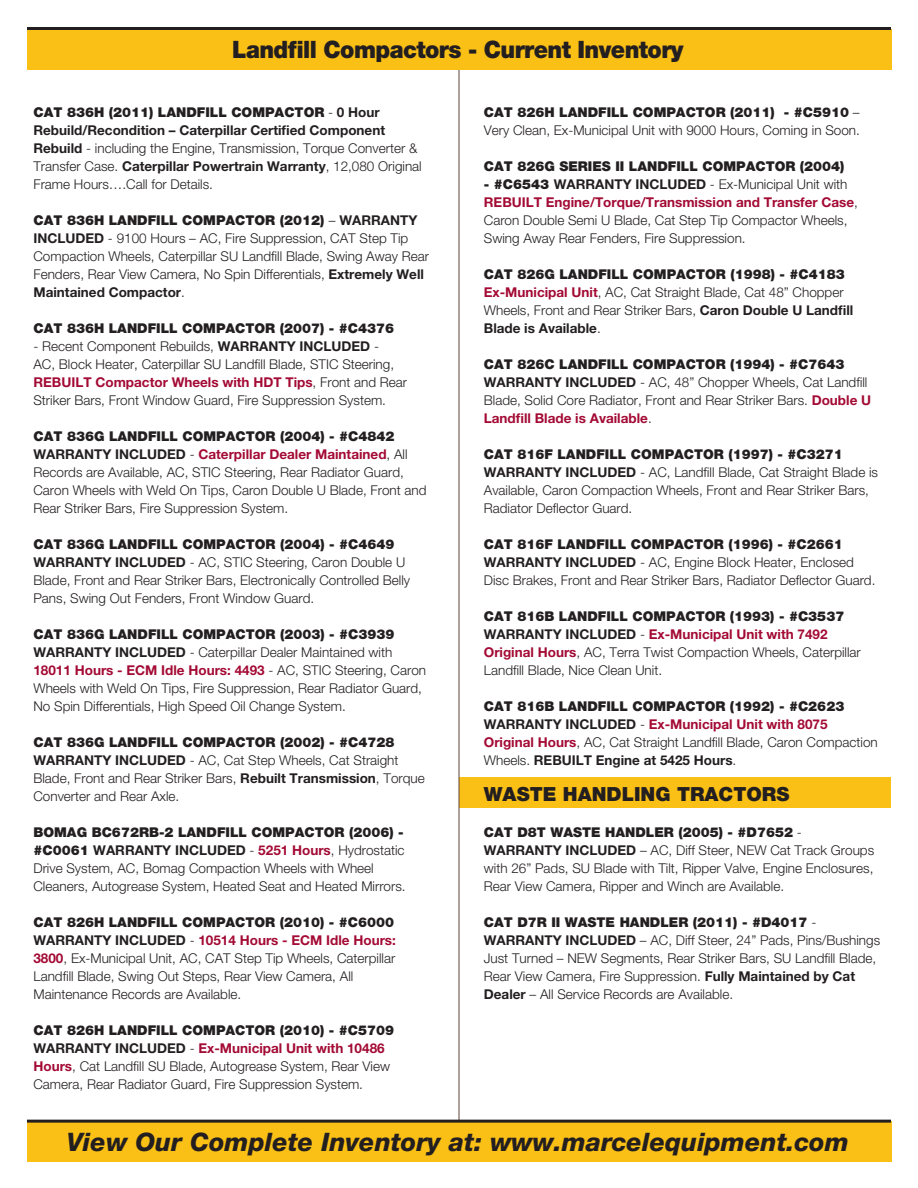
<style>
.page{position:relative;width:918px;height:1188px;background:#fff}
.page>*{position:absolute;margin:0;border:0;box-sizing:border-box;transform-origin:0 0}
.t1{font:italic 800 25.5px "Helvetica Neue LT Std";color:#231f20}
.t2{font:900 24px "Helvetica Neue LT Std";letter-spacing:-.025em;color:#231f20;scale:.95 1}
.t3{font:900 19.5px "Helvetica Neue LT Std";color:#231f20}
.t4{font:300 13.5px/18px "Helvetica Neue LT Std";color:#231f20}
.t5{font:900 13.5px "Helvetica Neue LT Std";color:#231f20}
.s1{font-weight:900}
.s2{font-weight:700}
.s3{font-weight:700;color:#a30a34}
</style>
<div class="page">
<div style="left:459px;top:778px;width:432px;height:30px;background:#fbc016"></div>
<hr style="left:459px;top:67px;width:1px;height:1054px;background:#63423b">
<div style="left:27px;top:1122px;width:864px;height:40px;background:#fbc016"></div>
<hr style="left:27px;top:1120px;width:864px;height:3px;background:#231f20">
<div style="left:27px;top:29px;width:864px;height:40px;background:#fbc016"></div>
<hr style="left:27px;top:27px;width:864px;height:3px;background:#231f20">
<h2 class="t2" style="left:232px;top:35px;width:477px">Landfill Compactors - Current Inventory</h2>
<p class="t4" style="left:33px;top:103px;width:390px"><span class="s1">CAT 836H (2011) LANDFILL COMPACTOR</span> - <span class="s2">0 Hour Rebuild/Recondition – Caterpillar Certified Component Rebuild</span> - including the Engine, Transmission, Torque Converter &amp; Transfer Case. <span class="s2">Caterpillar Powertrain Warranty</span>, 12,080 Original Frame Hours….Call for Details.</p>
<p class="t4" style="left:33px;top:211px;width:397px"><span class="s1">CAT 836H LANDFILL COMPACTOR (2012)</span> – <span class="s2">WARRANTY INCLUDED</span> - 9100 Hours – AC, Fire Suppression, CAT Step Tip Compaction Wheels, Caterpillar SU Landfill Blade, Swing Away Rear Fenders, Rear View Camera, No Spin Differentials, <span class="s2">Extremely Well Maintained Compactor</span>.</p>
<p class="t5" style="left:33px;top:320px;width:362px">CAT 836H LANDFILL COMPACTOR (2007) - #C4376</p>
<p class="t4" style="left:33px;top:337px;width:375px">- Recent Component Rebuilds, <span class="s2">WARRANTY INCLUDED</span> -<br>AC, Block Heater, Caterpillar SU Landfill Blade, STIC Steering, <span class="s3">REBUILT Compactor Wheels with HDT Tips</span>, Front and Rear Striker Bars, Front Window Guard, Fire Suppression System.</p>
<p class="t4" style="left:33px;top:427px;width:395px"><span class="s1">CAT 836G LANDFILL COMPACTOR (2004) - #C4842<br></span><span class="s2">WARRANTY INCLUDED</span> - <span class="s3">Caterpillar Dealer Maintained</span>, All Records are Available, AC, STIC Steering, Rear Radiator Guard, Caron Wheels with Weld On Tips, Caron Double U Blade, Front and Rear Striker Bars, Fire Suppression System.</p>
<p class="t4" style="left:33px;top:535px;width:378px"><span class="s1">CAT 836G LANDFILL COMPACTOR (2004) - #C4649<br></span><span class="s2">WARRANTY INCLUDED</span> - AC, STIC Steering, Caron Double U Blade, Front and Rear Striker Bars, Electronically Controlled Belly Pans, Swing Out Fenders, Front Window Guard.</p>
<p class="t4" style="left:33px;top:625px;width:394px"><span class="s1">CAT 836G LANDFILL COMPACTOR (2003) - #C3939<br></span><span class="s2">WARRANTY INCLUDED</span> - Caterpillar Dealer Maintained with <span class="s3">18011 Hours - ECM Idle Hours: 4493</span> - AC, STIC Steering, Caron Wheels with Weld On Tips, Fire Suppression, Rear Radiator Guard, No Spin Differentials, High Speed Oil Change System.</p>
<p class="t4" style="left:33px;top:733px;width:393px"><span class="s1">CAT 836G LANDFILL COMPACTOR (2002) - #C4728<br></span><span class="s2">WARRANTY INCLUDED</span> - AC, Cat Step Wheels, Cat Straight Blade, Front and Rear Striker Bars, <span class="s2">Rebuilt Transmission</span>, Torque Converter and Rear Axle.</p>
<p class="t4" style="left:33px;top:823px;width:374px"><span class="s1">BOMAG BC672RB-2 LANDFILL COMPACTOR (2006) - #C0061</span> <span class="s2">WARRANTY INCLUDED</span> - <span class="s3">5251 Hours</span>, Hydrostatic Drive System, AC, Bomag Compaction Wheels with Wheel Cleaners, Autogrease System, Heated Seat and Heated Mirrors.</p>
<p class="t4" style="left:33px;top:913px;width:364px"><span class="s1">CAT 826H LANDFILL COMPACTOR (2010) - #C6000<br></span><span class="s2">WARRANTY INCLUDED</span> - <span class="s3">10514 Hours - ECM Idle Hours:<br>3800</span>, Ex-Municipal Unit, AC, CAT Step Tip Wheels, Caterpillar Landfill Blade, Swing Out Steps, Rear View Camera, All Maintenance Records are Available.</p>
<p class="t4" style="left:33px;top:1021px;width:362px"><span class="s1">CAT 826H LANDFILL COMPACTOR (2010) - #C5709<br></span><span class="s2">WARRANTY INCLUDED</span> - <span class="s3">Ex-Municipal Unit with 10486<br>Hours</span>, Cat Landfill SU Blade, Autogrease System, Rear View Camera, Rear Radiator Guard, Fire Suppression System.</p>
<p class="t4" style="left:484px;top:103px;width:378px"><span class="s1">CAT 826H LANDFILL COMPACTOR (2011) - #C5910</span> –<br>Very Clean, Ex-Municipal Unit with 9000 Hours, Coming in Soon.</p>
<p class="t5" style="left:484px;top:158px;width:362px">CAT 826G SERIES II LANDFILL COMPACTOR (2004)</p>
<p class="t4" style="left:484px;top:175px;width:376px"><span class="s1">- #C6543</span> <span class="s2">WARRANTY INCLUDED</span> - Ex-Municipal Unit with <span class="s3">REBUILT Engine/Torque/Transmission and Transfer Case</span>, Caron Double Semi U Blade, Cat Step Tip Compactor Wheels, Swing Away Rear Fenders, Fire Suppression.</p>
<p class="t4" style="left:484px;top:265px;width:371px"><span class="s1">CAT 826G LANDFILL COMPACTOR (1998) - #C4183<br></span><span class="s3">Ex-Municipal Unit</span>, AC, Cat Straight Blade, Cat 48” Chopper Wheels, Front and Rear Striker Bars, <span class="s2">Caron Double U Landfill Blade is Available</span>.</p>
<p class="t4" style="left:484px;top:355px;width:389px"><span class="s1">CAT 826C LANDFILL COMPACTOR (1994) - #C7643<br></span><span class="s2">WARRANTY INCLUDED</span> - AC, 48” Chopper Wheels, Cat Landfill Blade, Solid Core Radiator, Front and Rear Striker Bars. <span class="s3">Double U Landfill Blade is Available</span>.</p>
<p class="t4" style="left:484px;top:445px;width:396px"><span class="s1">CAT 816F LANDFILL COMPACTOR (1997) - #C3271<br></span><span class="s2">WARRANTY INCLUDED</span> - AC, Landfill Blade, Cat Straight Blade is Available, Caron Compaction Wheels, Front and Rear Striker Bars, Radiator Deflector Guard.</p>
<p class="t4" style="left:484px;top:535px;width:393px"><span class="s1">CAT 816F LANDFILL COMPACTOR (1996) - #C2661<br></span><span class="s2">WARRANTY INCLUDED</span> - AC, Engine Block Heater, Enclosed<br>Disc Brakes, Front and Rear Striker Bars, Radiator Deflector Guard.</p>
<p class="t4" style="left:484px;top:607px;width:379px"><span class="s1">CAT 816B LANDFILL COMPACTOR (1993) - #C3537<br></span><span class="s2">WARRANTY INCLUDED</span> - <span class="s3">Ex-Municipal Unit with 7492<br>Original Hours</span>, AC, Terra Twist Compaction Wheels, Caterpillar Landfill Blade, Nice Clean Unit.</p>
<p class="t4" style="left:484px;top:697px;width:396px"><span class="s1">CAT 816B LANDFILL COMPACTOR (1992) - #C2623<br></span><span class="s2">WARRANTY INCLUDED</span> - <span class="s3">Ex-Municipal Unit with 8075<br>Original Hours</span>, AC, Cat Straight Landfill Blade, Caron Compaction Wheels. <span class="s2">REBUILT Engine at 5425 Hours</span>.</p>
<h3 class="t3" style="left:484px;top:782px;width:307px">WASTE HANDLING TRACTORS</h3>
<p class="t4" style="left:484px;top:823px;width:392px"><span class="s1">CAT D8T WASTE HANDLER (2005) - #D7652</span> - <span class="s2">WARRANTY INCLUDED</span> – AC, Diff Steer, NEW Cat Track Groups with 26” Pads, SU Blade with Tilt, Ripper Valve, Engine Enclosures, Rear View Camera, Ripper and Winch are Available.</p>
<p class="t4" style="left:484px;top:913px;width:398px"><span class="s1">CAT D7R II WASTE HANDLER (2011) - #D4017</span> - <span class="s2">WARRANTY INCLUDED</span> – AC, Diff Steer, 24” Pads, Pins/Bushings Just Turned – NEW Segments, Rear Striker Bars, SU Landfill Blade, Rear View Camera, Fire Suppression. <span class="s2">Fully Maintained by Cat Dealer</span> – All Service Records are Available.</p>
<h1 class="t1" style="left:67px;top:1127px;width:784px">View Our Complete Inventory at: www.marcelequipment.com</h1>
</div>
